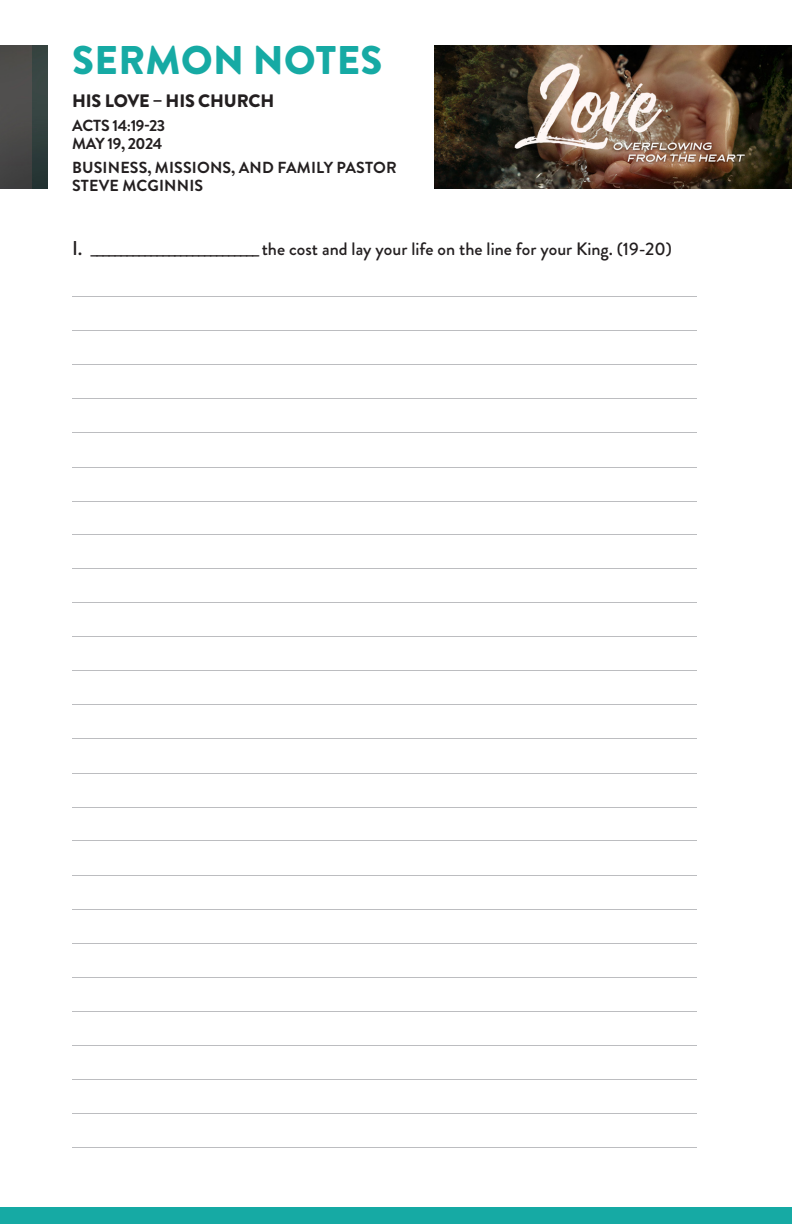
<style>
.page{position:relative;width:792px;height:1224px;background:#fff}
.page>*{position:absolute;margin:0;border:0;box-sizing:border-box;transform-origin:0 0}
.t1{font:900 40px "Brandon Grotesque";letter-spacing:.01em;color:#16aaa4}
.t2{font:500 18px "Brandon Grotesque";color:#231f20}
.t3{font:900 18px "Brandon Grotesque";letter-spacing:-.01em;color:#231f20}
.t4{font:700 16px/24px "Brandon Grotesque";letter-spacing:.01em;color:#231f20}
.t5{font:700 16px "Brandon Grotesque";letter-spacing:-.02em;color:#231f20}
.s1{font-size:20px}
</style>
<div class="page">
<img style="left:0;top:46px;width:48px;height:143px">
<div style="left:0;top:1208px;width:792px;height:16px;background:#16aaa4"></div>
<hr style="left:72px;top:330px;width:625px;height:1px;background:#bcbdc0">
<hr style="left:72px;top:501px;width:625px;height:1px;background:#bcbdc0">
<hr style="left:72px;top:432px;width:625px;height:1px;background:#bcbdc0">
<hr style="left:72px;top:296px;width:625px;height:1px;background:#bcbdc0">
<hr style="left:72px;top:467px;width:625px;height:1px;background:#bcbdc0">
<hr style="left:72px;top:398px;width:625px;height:1px;background:#bcbdc0">
<hr style="left:72px;top:364px;width:625px;height:1px;background:#bcbdc0">
<hr style="left:72px;top:534px;width:625px;height:1px;background:#bcbdc0">
<hr style="left:72px;top:602px;width:625px;height:1px;background:#bcbdc0">
<hr style="left:72px;top:568px;width:625px;height:1px;background:#bcbdc0">
<hr style="left:72px;top:670px;width:625px;height:1px;background:#bcbdc0">
<hr style="left:72px;top:636px;width:625px;height:1px;background:#bcbdc0">
<hr style="left:72px;top:739px;width:625px;height:1px;background:#bcbdc0">
<hr style="left:72px;top:807px;width:625px;height:1px;background:#bcbdc0">
<hr style="left:72px;top:977px;width:625px;height:1px;background:#bcbdc0">
<hr style="left:72px;top:1113px;width:625px;height:1px;background:#bcbdc0">
<hr style="left:72px;top:909px;width:625px;height:1px;background:#bcbdc0">
<hr style="left:72px;top:1045px;width:625px;height:1px;background:#bcbdc0">
<hr style="left:72px;top:705px;width:625px;height:1px;background:#bcbdc0">
<hr style="left:72px;top:773px;width:625px;height:1px;background:#bcbdc0">
<hr style="left:72px;top:943px;width:625px;height:1px;background:#bcbdc0">
<hr style="left:72px;top:1079px;width:625px;height:1px;background:#bcbdc0">
<hr style="left:72px;top:875px;width:625px;height:1px;background:#bcbdc0">
<hr style="left:72px;top:1011px;width:625px;height:1px;background:#bcbdc0">
<hr style="left:72px;top:841px;width:625px;height:1px;background:#bcbdc0">
<hr style="left:72px;top:1147px;width:625px;height:1px;background:#bcbdc0">
<img style="left:435px;top:46px;width:357px;height:143px">
<p class="t1" style="left:72px;top:31px;width:312px">SERMON NOTES</p>
<p class="t3" style="left:72px;top:88px;width:204px">HIS LOVE – HIS CHURCH</p>
<p class="t5" style="left:72px;top:114px;width:95px">ACTS 14:19-23</p>
<p class="t4" style="left:72px;top:132px;width:326px">MAY 19, 2024<br>BUSINESS, MISSIONS, AND FAMILY PASTOR</p>
<p class="t4" style="left:72px;top:174px;width:133px">STEVE MCGINNIS</p>
<p class="t2" style="left:72px;top:237px;width:601px"><span class="s1">I. ____________________________</span> the cost and lay your life on the line for your King. (19-20)</p>
</div>
